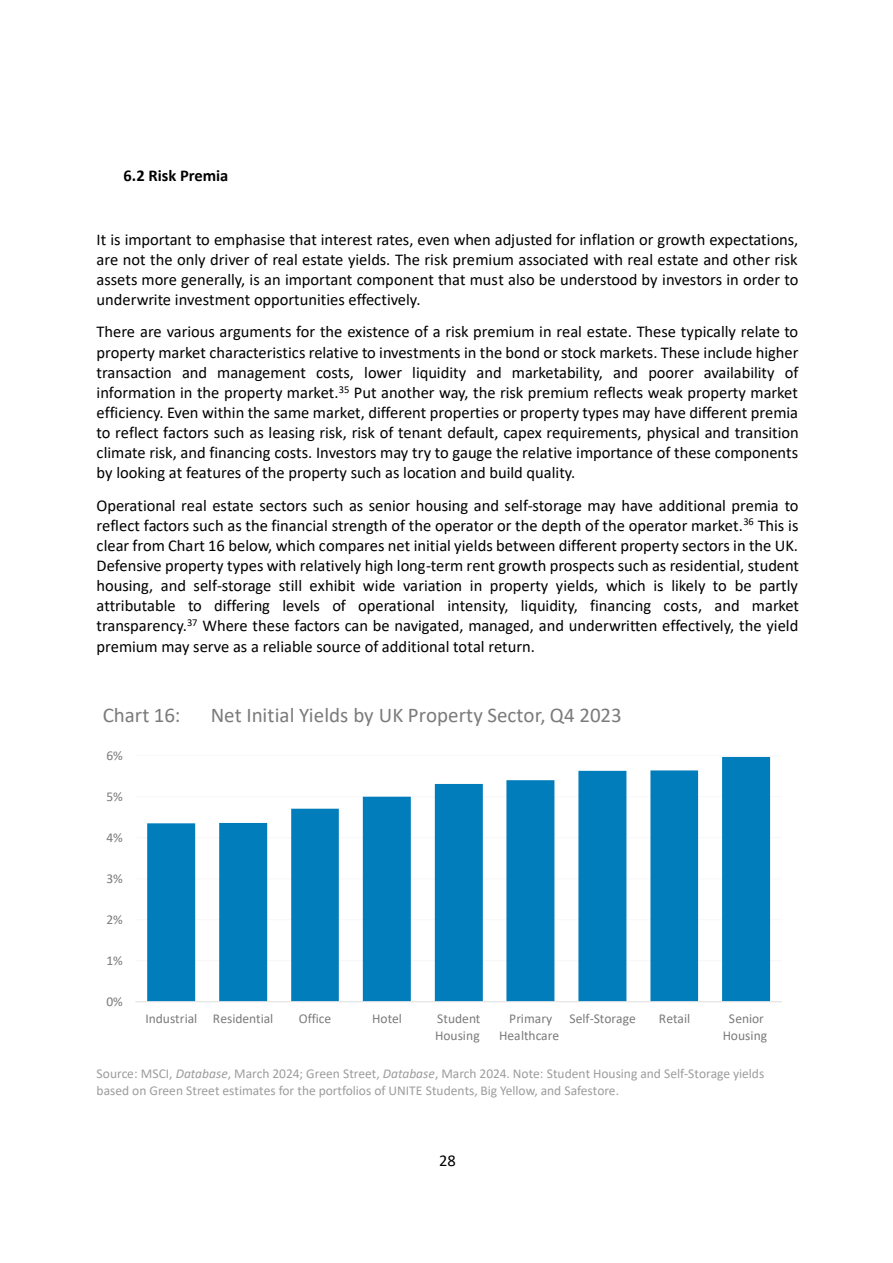
<style>
.page{position:relative;width:893px;height:1263px;background:#fff}
.page>*{position:absolute;margin:0;border:0;box-sizing:border-box;transform-origin:0 0}
.t1{font:21px "Calibri";color:#7b7b7b}
.t2{font:16.5px/20.1px "Calibri";color:#000;text-align:justify}
.t3{font:700 16.5px "Calibri";letter-spacing:.005em;color:#000}
.t4{font:13.5px/16.5px "Calibri";color:#9e9d9d}
.t5{font:13.5px/16.5px "Calibri";color:#7b7b7b;text-align:center}
.s1{font-style:italic}
</style>
<div class="page">
<hr style="left:135px;top:960px;width:647px;height:1px;background:#f8f8f8">
<hr style="left:135px;top:919px;width:647px;height:1px;background:#f9f9f9">
<hr style="left:135px;top:878px;width:647px;height:1px;background:#fafafa">
<hr style="left:135px;top:837px;width:647px;height:1px;background:#f8f8f8">
<hr style="left:135px;top:796px;width:647px;height:1px;background:#f9f9f9">
<hr style="left:135px;top:755px;width:647px;height:1px;background:#f9f9f9">
<svg style="left:147px;top:757px;width:623px;height:244px;fill:#007dba"></svg>
<hr style="left:135px;top:1001px;width:647px;height:1px;background:#e3e3e3">
<p class="t3" style="left:124px;top:163px;width:106px">6.2 Risk Premia</p>
<p class="t2" style="left:97px;top:229px;width:703px">It is important to emphasise that interest rates, even when adjusted for inflation or growth expectations, are not the only driver of real estate yields. The risk premium associated with real estate and other risk assets more generally, is an important component that must also be understood by investors in order to underwrite investment opportunities effectively.</p>
<p class="t2" style="left:97px;top:321px;width:704px">There are various arguments for the existence of a risk premium in real estate. These typically relate to property market characteristics relative to investments in the bond or stock markets. These include higher transaction and management costs, lower liquidity and marketability, and poorer availability of information in the property market.<sup>35</sup> Put another way, the risk premium reflects weak property market efficiency. Even within the same market, different properties or property types may have different premia to reflect factors such as leasing risk, risk of tenant default, capex requirements, physical and transition climate risk, and financing costs. Investors may try to gauge the relative importance of these components by looking at features of the property such as location and build quality.</p>
<p class="t2" style="left:97px;top:495px;width:704px">Operational real estate sectors such as senior housing and self-storage may have additional premia to reflect factors such as the financial strength of the operator or the depth of the operator market.<sup>36</sup> This is clear from Chart 16 below, which compares net initial yields between different property sectors in the UK.<br>Defensive property types with relatively high long-term rent growth prospects such as residential, student housing, and self-storage still exhibit wide variation in property yields, which is likely to be partly attributable to differing levels of operational intensity, liquidity, financing costs, and market transparency.<sup>37</sup> Where these factors can be navigated, managed, and underwritten effectively, the yield premium may serve as a reliable source of additional total return.</p>
<p class="t1" style="left:103px;top:701px;width:79px">Chart 16:</p>
<p class="t1" style="left:211px;top:701px;width:413px">Net Initial Yields by UK Property Sector, Q4 2023</p>
<p class="t5" style="left:106px;top:747px;width:18px">6%</p>
<p class="t5" style="left:106px;top:788px;width:18px">5%</p>
<p class="t5" style="left:106px;top:829px;width:18px">4%</p>
<p class="t5" style="left:106px;top:870px;width:18px">3%</p>
<p class="t5" style="left:106px;top:911px;width:18px">2%</p>
<p class="t5" style="left:106px;top:952px;width:18px">1%</p>
<p class="t5" style="left:106px;top:993px;width:18px">0%</p>
<p class="t5" style="left:145px;top:1010px;width:129px">Industrial Residential</p>
<p class="t5" style="left:299px;top:1010px;width:34px">Office</p>
<p class="t5" style="left:372px;top:1010px;width:32px">Hotel</p>
<p class="t5" style="left:435px;top:1010px;width:47px;text-align:left">Student<br>Housing</p>
<p class="t5" style="left:499px;top:1010px;width:61px">Primary<br>Healthcare</p>
<p class="t5" style="left:569px;top:1010px;width:68px">Self-Storage</p>
<p class="t5" style="left:659px;top:1010px;width:33px">Retail</p>
<p class="t5" style="left:723px;top:1010px;width:46px">Senior<br>Housing</p>
<p class="t4" style="left:97px;top:1065px;width:669px">Source: MSCI, <span class="s1">Database</span>, March 2024; Green Street, <span class="s1">Database</span>, March 2024. Note: Student Housing and Self-Storage yields based on Green Street estimates for the portfolios of UNITE Students, Big Yellow, and Safestore.</p>
<p class="t2" style="left:439px;top:1150px;width:18px">28</p>
</div>
